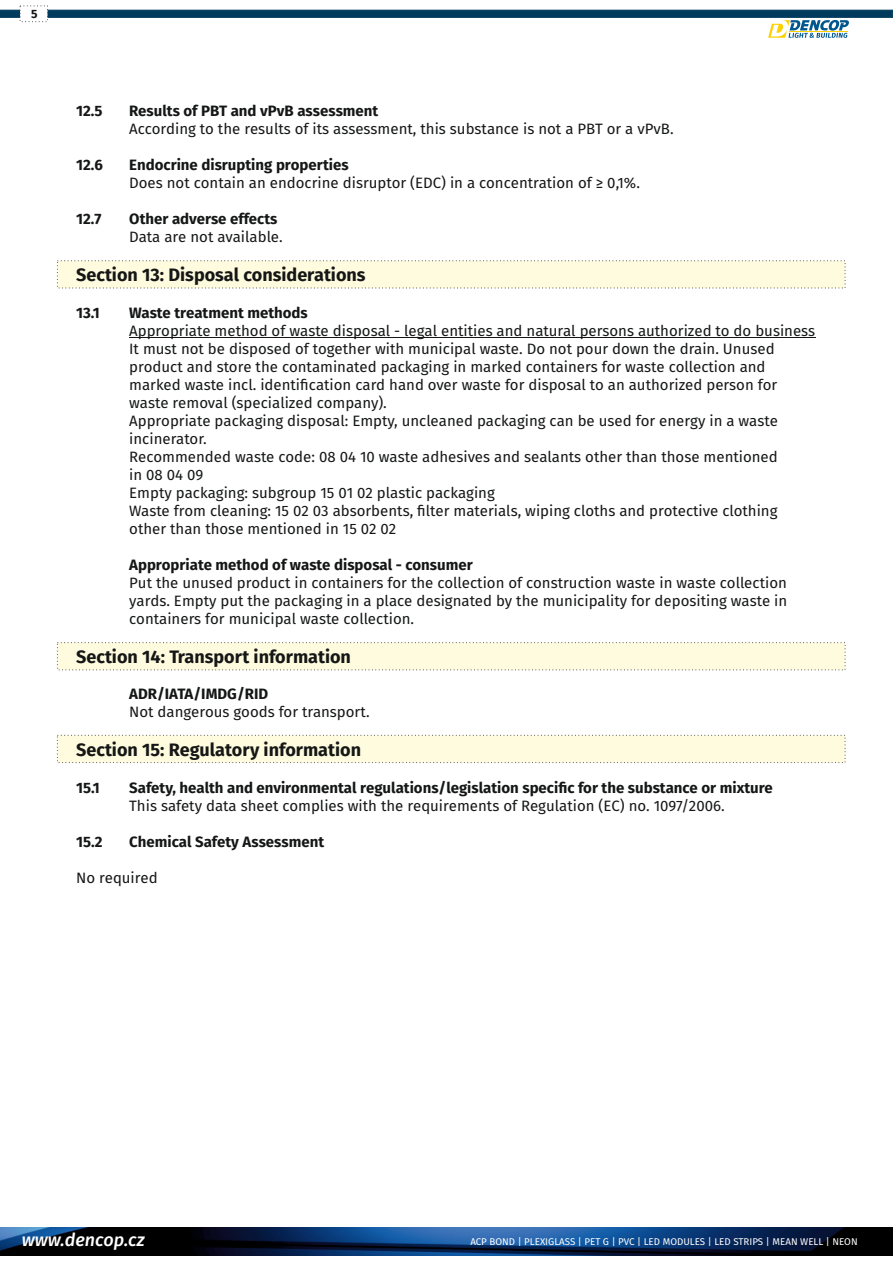
<style>
.page{position:relative;width:893px;height:1263px;background:#fff}
.page>*{position:absolute;margin:0;border:0;box-sizing:border-box;transform-origin:0 0}
.t1{font:700 18px "Fira Sans";color:#151616}
.t2{font:italic 500 18px "Fira Sans";color:#fff}
.t3{font:15px/18px "Fira Sans";color:#151616}
.t4{font:700 15px "Fira Sans";color:#151616}
.t5{font:700 12px "Fira Sans";color:#151616}
.t6{font:9.75px "Fira Sans";color:#fff}
</style>
<div class="page">
<svg style="left:57px;top:642px;width:789px;height:29px;background:#fbf8dd"></svg>
<svg style="left:57px;top:734px;width:789px;height:29px;background:#fbf8dd"></svg>
<svg style="left:57px;top:260px;width:789px;height:29px;background:#fbf8dd"></svg>
<hr style="left:129px;top:337px;width:686px;height:1px;background:#151616">
<img style="left:0;top:1228px;width:893px;height:27px">
<svg style="left:0;top:5px;width:893px;height:33px"></svg>
<p class="t5" style="left:31px;top:7px;width:8px">5</p>
<p class="t4" style="left:76px;top:102px;width:28px">12.5</p>
<p class="t4" style="left:129px;top:102px;width:251px">Results of PBT and vPvB assessment</p>
<p class="t3" style="left:129px;top:120px;width:546px">According to the results of its assessment, this substance is not a PBT or a vPvB.</p>
<p class="t4" style="left:76px;top:156px;width:28px">12.6</p>
<p class="t4" style="left:129px;top:156px;width:221px">Endocrine disrupting properties</p>
<p class="t3" style="left:129px;top:174px;width:512px">Does not contain an endocrine disruptor (EDC) in a concentration of ≥ 0,1%.</p>
<p class="t4" style="left:76px;top:210px;width:27px">12.7</p>
<p class="t4" style="left:129px;top:210px;width:150px">Other adverse effects</p>
<p class="t3" style="left:129px;top:228px;width:155px">Data are not available.</p>
<p class="t1" style="left:76px;top:264px;width:291px">Section 13: Disposal considerations</p>
<p class="t4" style="left:76px;top:304px;width:25px">13.1</p>
<p class="t4" style="left:129px;top:304px;width:180px">Waste treatment methods</p>
<p class="t3" style="left:129px;top:322px;width:687px">Appropriate method of waste disposal - legal entities and natural persons authorized to do business</p>
<p class="t3" style="left:129px;top:358px;width:638px">product and store the contaminated packaging in marked containers for waste collection and</p>
<p class="t3" style="left:129px;top:340px;width:647px">It must not be disposed of together with municipal waste. Do not pour down the drain. Unused</p>
<p class="t3" style="left:129px;top:376px;width:649px">marked waste incl. identification card hand over waste for disposal to an authorized person for waste removal (specialized company).</p>
<p class="t3" style="left:129px;top:412px;width:650px">Appropriate packaging disposal: Empty, uncleaned packaging can be used for energy in a waste</p>
<p class="t3" style="left:129px;top:430px;width:79px">incinerator.</p>
<p class="t3" style="left:129px;top:448px;width:650px">Recommended waste code: 08 04 10 waste adhesives and sealants other than those mentioned</p>
<p class="t3" style="left:129px;top:466px;width:76px">in 08 04 09</p>
<p class="t3" style="left:129px;top:484px;width:367px">Empty packaging: subgroup 15 01 02 plastic packaging</p>
<p class="t3" style="left:129px;top:520px;width:269px">other than those mentioned in 15 02 02</p>
<p class="t3" style="left:129px;top:502px;width:650px">Waste from cleaning: 15 02 03 absorbents, filter materials, wiping cloths and protective clothing</p>
<p class="t4" style="left:129px;top:556px;width:345px">Appropriate method of waste disposal - consumer</p>
<p class="t3" style="left:129px;top:574px;width:659px">Put the unused product in containers for the collection of construction waste in waste collection</p>
<p class="t3" style="left:129px;top:592px;width:660px">yards. Empty put the packaging in a place designated by the municipality for depositing waste in</p>
<p class="t3" style="left:129px;top:610px;width:286px">containers for municipal waste collection.</p>
<p class="t1" style="left:76px;top:646px;width:276px">Section 14: Transport information</p>
<p class="t4" style="left:129px;top:685px;width:140px">ADR/IATA/IMDG/RID</p>
<p class="t3" style="left:129px;top:703px;width:242px">Not dangerous goods for transport.</p>
<p class="t1" style="left:76px;top:739px;width:286px">Section 15: Regulatory information</p>
<p class="t4" style="left:76px;top:779px;width:25px">15.1</p>
<p class="t4" style="left:129px;top:779px;width:645px">Safety, health and environmental regulations/legislation specific for the substance or mixture</p>
<p class="t3" style="left:129px;top:797px;width:597px">This safety data sheet complies with the requirements of Regulation (EC) no. 1097/2006.</p>
<p class="t4" style="left:76px;top:833px;width:28px">15.2</p>
<p class="t4" style="left:129px;top:833px;width:196px">Chemical Safety Assessment</p>
<p class="t3" style="left:76px;top:869px;width:83px">No required</p>
<p class="t2" style="left:22px;top:1229px;width:124px">www.dencop.cz</p>
<p class="t6" style="left:470px;top:1236px;width:389px">ACP BOND | PLEXIGLASS | PET G | PVC | LED MODULES | LED STRIPS | MEAN WELL | NEON</p>
</div>
